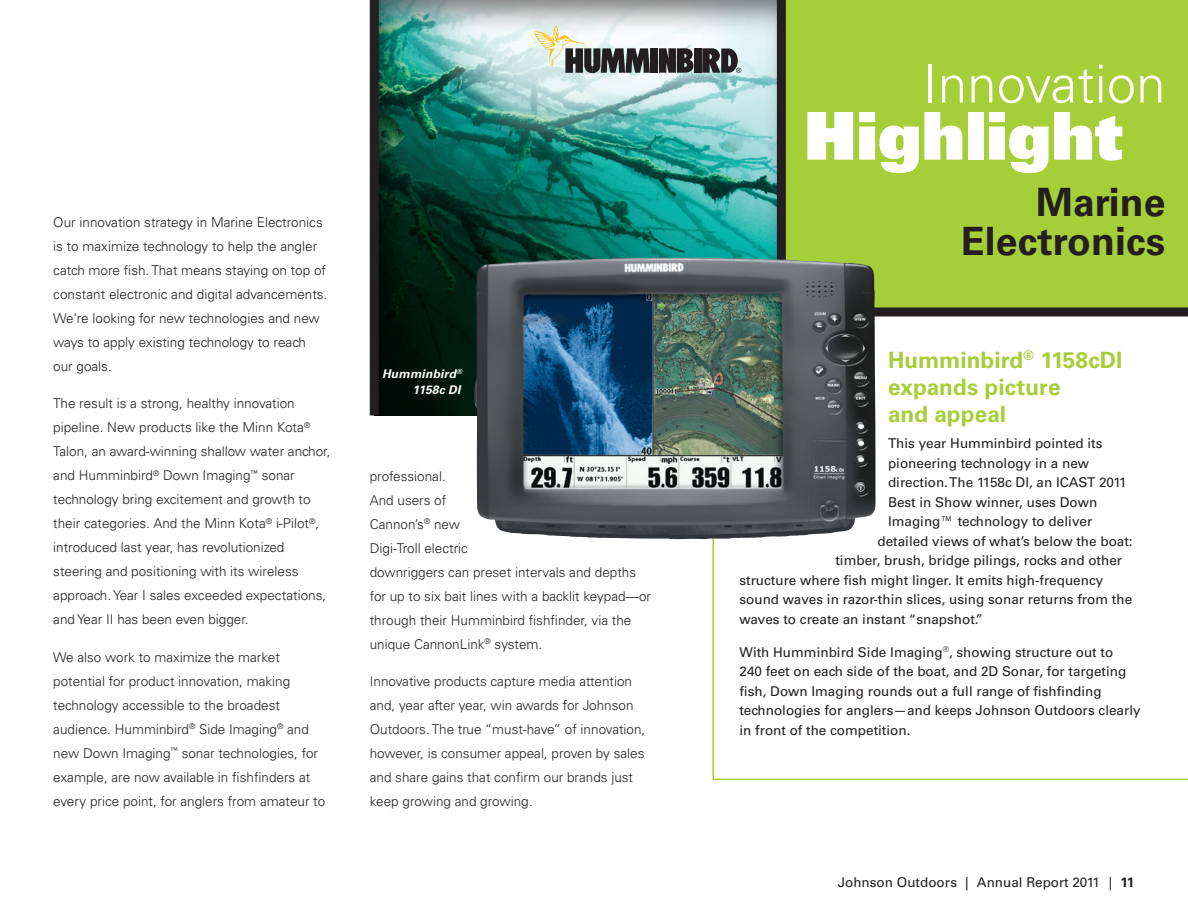
<style>
.page{position:relative;width:1188px;height:918px;background:#fff}
.page>*{position:absolute;margin:0;border:0;box-sizing:border-box;transform-origin:0 0}
.Body{font:66px "Univers LT Std X Black";letter-spacing:.005em;color:#fff}
.t1{font:300 52.5px "Univers LT Std";letter-spacing:.005em;color:#fff}
.t2{font:700 39px/39px "Univers LT Std";letter-spacing:.005em;color:#231f20;text-align:right}
.Sidebar_head{font:700 22.5px/27px "Univers LT Std";letter-spacing:.005em;color:#a6ce39}
.Body-2{font:300 13.5px/24px "Univers LT Std";color:#231f20}
.Sidebar_text{font:13.5px/19.5px "Univers LT Std";color:#231f20}
.Product_Caption{font:italic 700 12px/16.5px "Univers LT Std";letter-spacing:.02em;color:#fff;text-align:right}
.s1{font-weight:700}
</style>
<div class="page">
<svg style="left:712px;top:316px;width:476px;height:464px"></svg>
<div style="left:781px;top:0;width:407px;height:312px;background:#a6ce39"></div>
<div style="left:372px;top:0;width:408px;height:417px;background:#231f20;opacity:.6"></div>
<div style="left:777px;top:0;width:9px;height:272px;background:#231f20"></div>
<div style="left:370px;top:0;width:9px;height:416px;background:#231f20"></div>
<div style="left:790px;top:308px;width:398px;height:8px;background:#231f20"></div>
<img style="left:474px;top:258px;width:402px;height:282px">
<div style="left:694px;top:48px;width:7px;height:25px;background:#231f20"></div>
<div style="left:650px;top:48px;width:8px;height:25px;background:#231f20"></div>
<svg style="left:659px;top:48px;width:35px;height:25px"></svg>
<svg style="left:534px;top:26px;width:116px;height:47px"></svg>
<svg style="left:702px;top:48px;width:39px;height:25px"></svg>
<p class="Body-2" style="left:53px;top:210px;width:276px">Our innovation strategy in Marine Electronics is to maximize technology to help the angler catch more fish. That means staying on top of constant electronic and digital advancements.<br>We’re looking for new technologies and new ways to apply existing technology to reach our goals.</p>
<p class="Body-2" style="left:53px;top:391px;width:279px">The result is a strong, healthy innovation pipeline. New products like the Minn Kota<sup>® </sup>Talon, an award-winning shallow water anchor, and Humminbird<sup>®</sup> Down Imaging<sup>™</sup> sonar technology bring excitement and growth to their categories. And the Minn Kota<sup>®</sup> i-Pilot<sup>®</sup>, introduced last year, has revolutionized steering and positioning with its wireless approach. Year I sales exceeded expectations, and Year II has been even bigger.</p>
<p class="Body-2" style="left:53px;top:645px;width:274px">We also work to maximize the market potential for product innovation, making technology accessible to the broadest audience. Humminbird<sup>®</sup> Side Imaging<sup>®</sup> and new Down Imaging<sup>™</sup> sonar technologies, for example, are now available in fishfinders at every price point, for anglers from amateur to</p>
<p class="Product_Caption" style="left:382px;top:365px;width:81px">Humminbird<sup>®<br></sup>1158c DI</p>
<p class="Body-2" style="left:370px;top:464px;width:283px">professional.<br>And users of<br>Cannon’s<sup>®</sup> new<br>Digi-Troll electric<br>downriggers can preset intervals and depths for up to six bait lines with a backlit keypad—or through their Humminbird fishfinder, via the unique CannonLink<sup>®</sup> system.</p>
<p class="Body-2" style="left:370px;top:670px;width:277px">Innovative products capture media attention and, year after year, win awards for Johnson Outdoors. The true “must-have” of innovation, however, is consumer appeal, proven by sales and share gains that confirm our brands just keep growing and growing.</p>
<p class="t1" style="left:923px;top:52px;width:244px">Innovation</p>
<p class="Body" style="left:804px;top:93px;width:320px">Highlight</p>
<p class="t2" style="left:961px;top:183px;width:206px">Marine<br>Electronics</p>
<p class="Sidebar_head" style="left:888px;top:347px;width:236px">Humminbird<sup>®</sup> 1158cDI expands picture<br>and appeal</p>
<p class="Sidebar_text" style="left:888px;top:434px;width:216px">This year Humminbird pointed its</p>
<p class="Sidebar_text" style="left:888px;top:453px;width:203px">pioneering technology in a new</p>
<p class="Sidebar_text" style="left:888px;top:473px;width:240px">direction. The 1158c DI, an ICAST 2011</p>
<p class="Sidebar_text" style="left:888px;top:492px;width:211px">Best in Show winner, uses Down</p>
<p class="Sidebar_text" style="left:888px;top:512px;width:206px">Imaging™ technology to deliver</p>
<p class="Sidebar_text" style="left:878px;top:531px;width:257px">detailed views of what’s below the boat:</p>
<p class="Sidebar_text" style="left:836px;top:551px;width:288px">timber, brush, bridge pilings, rocks and other</p>
<p class="Sidebar_text" style="left:740px;top:570px;width:365px">structure where fish might linger. It emits high-frequency</p>
<p class="Sidebar_text" style="left:740px;top:590px;width:394px">sound waves in razor-thin slices, using sonar returns from the</p>
<p class="Sidebar_text" style="left:740px;top:609px;width:245px">waves to create an instant “snapshot.”</p>
<p class="Sidebar_text" style="left:740px;top:642px;width:403px">With Humminbird Side Imaging<sup>®</sup>, showing structure out to<br>240 feet on each side of the boat, and 2D Sonar, for targeting fish, Down Imaging rounds out a full range of fishfinding technologies for anglers—and keeps Johnson Outdoors clearly in front of the competition.</p>
<p class="Sidebar_text" style="left:838px;top:873px;width:298px">Johnson Outdoors | Annual Report 2011 | <span class="s1">11</span></p>
</div>
